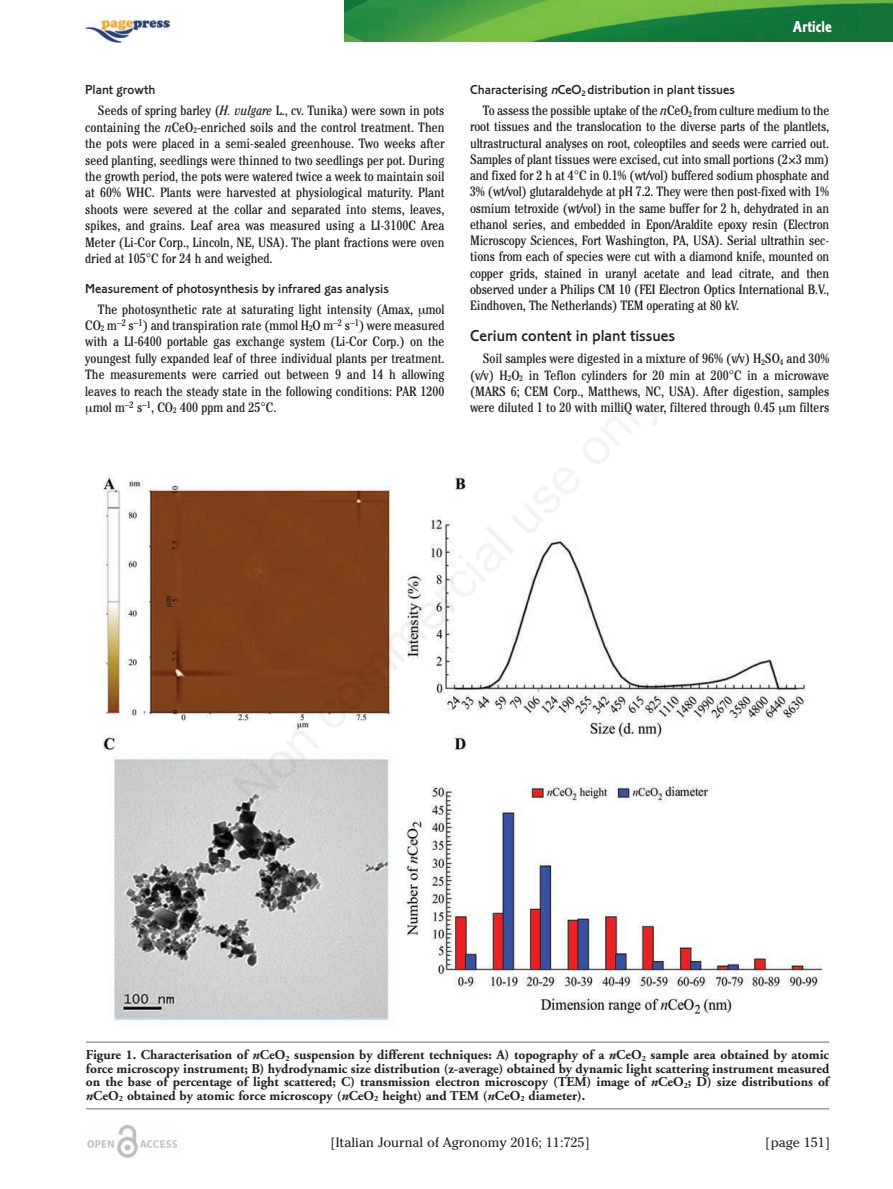
<style>
.page{position:relative;width:893px;height:1189px;background:#fff}
.page>*{position:absolute;margin:0;border:0;box-sizing:border-box;transform-origin:0 0}
.t1{font:16.5px "Corinthian Medium Plain";color:#231f20}
.t2{font:16.5px "Corinthian Bold Condensed Plain";color:#fff}
.t3{font:condensed 13.5px/16.2px "Cheltenham";color:#231f20;text-align:justify}
.t4{font:700 13.5px/13.5px "Adobe Garamond";color:#231f20;text-align:justify}
.t5{font:13.5px "Corinthian Medium Plain";color:#231f20}
.t6{font:13.5px "Cheltenham";color:#231f20}
.s1{font-style:italic}
</style>
<div class="page">
<img style="left:345px;top:0;width:548px;height:42px">
<img style="left:86px;top:19px;width:84px;height:24px">
<img style="left:87px;top:1125px;width:90px;height:33px">
<hr style="left:86px;top:1042px;width:743px;height:1px;background:#6c6d70">
<hr style="left:86px;top:1108px;width:743px;height:1px;background:#6c6d70">
<img style="left:102px;top:474px;width:721px;height:547px">
<p class="t5" style="left:85px;top:85px;width:72px">Plant growth</p>
<p class="t3" style="left:85px;top:104px;width:361px;text-indent:13px">Seeds of spring barley (<span class="s1">H. vulgare</span> L., cv. Tunika) were sown in pots containing the <span class="s1">n</span>CeO<sub>2</sub>-enriched soils and the control treatment. Then the pots were placed in a semi-sealed greenhouse. Two weeks after seed planting, seedlings were thinned to two seedlings per pot. During the growth period, the pots were watered twice a week to maintain soil at 60% WHC. Plants were harvested at physiological maturity. Plant shoots were severed at the collar and separated into stems, leaves, spikes, and grains. Leaf area was measured using a LI-3100C Area Meter (Li-Cor Corp., Lincoln, NE, USA). The plant fractions were oven dried at 105°C for 24 h and weighed.</p>
<p class="t5" style="left:85px;top:284px;width:305px">Measurement of photosynthesis by infrared gas analysis</p>
<p class="t3" style="left:98px;top:302px;width:348px">The photosynthetic rate at saturating light intensity (Amax, mol</p>
<p class="t3" style="left:85px;top:318px;width:361px">CO<sub>2</sub> m<sup>–2</sup> s<sup>–1</sup>) and transpiration rate (mmol H<sub>2</sub>O m<sup>–2</sup> s<sup>–1</sup>) were measured</p>
<p class="t3" style="left:85px;top:335px;width:361px">with a LI-6400 portable gas exchange system (Li-Cor Corp.) on the</p>
<p class="t3" style="left:85px;top:351px;width:361px">youngest fully expanded leaf of three individual plants per treatment.</p>
<p class="t3" style="left:85px;top:368px;width:361px">The measurements were carried out between 9 and 14 h allowing</p>
<p class="t3" style="left:85px;top:384px;width:361px">leaves to reach the steady state in the following conditions: PAR 1200</p>
<p class="t3" style="left:93px;top:401px;width:185px">mol m<sup>–2</sup> s<sup>–1</sup>, CO<sub>2</sub> 400 ppm and 25°C.</p>
<p class="t2" style="left:793px;top:21px;width:40px">Article</p>
<p class="t5" style="left:470px;top:85px;width:266px">Characterising <span class="s1">n</span>CeO<sub>2</sub> distribution in plant tissues</p>
<p class="t3" style="left:470px;top:104px;width:361px;text-indent:13px">To assess the possible uptake of the <span class="s1">n</span>CeO<sub>2</sub> from culture medium to the root tissues and the translocation to the diverse parts of the plantlets, ultrastructural analyses on root, coleoptiles and seeds were carried out.<br>Samples of plant tissues were excised, cut into small portions (2×3 mm) and fixed for 2 h at 4°C in 0.1% (wt/vol) buffered sodium phosphate and 3% (wt/vol) glutaraldehyde at pH 7.2. They were then post-fixed with 1% osmium tetroxide (wt/vol) in the same buffer for 2 h, dehydrated in an ethanol series, and embedded in Epon/Araldite epoxy resin (Electron Microscopy Sciences, Fort Washington, PA, USA). Serial ultrathin sec&shy;tions from each of species were cut with a diamond knife, mounted on copper grids, stained in uranyl acetate and lead citrate, and then observed under a Philips CM 10 (FEI Electron Optics International B.V., Eindhoven, The Netherlands) TEM operating at 80 kV.</p>
<p class="t1" style="left:470px;top:330px;width:207px">Cerium content in plant tissues</p>
<p class="t3" style="left:470px;top:352px;width:361px;text-indent:13px">Soil samples were digested in a mixture of 96% (v/v) H<sub>2</sub>SO<sub>4</sub> and 30% (v/v) H<sub>2</sub>O<sub>2</sub> in Teflon cylinders for 20 min at 200°C in a microwave (MARS 6; CEM Corp., Matthews, NC, USA). After digestion, samples were diluted 1 to 20 with milliQ water, filtered through 0.45 m filters</p>
<p class="t4" style="left:86px;top:1050px;width:745px">Figure 1. Characterisation of <span class="s1">n</span>CeO<sub>2</sub> suspension by different techniques: A) topography of a <span class="s1">n</span>CeO<sub>2</sub> sample area obtained by atomic force microscopy instrument; B) hydrodynamic size distribution (z-average) obtained by dynamic light scattering instrument measured on the base of percentage of light scattered; C) transmission electron microscopy (TEM) image of <span class="s1">n</span>CeO<sub>2</sub>; D) size distributions of <span class="s1">n</span>CeO<sub>2</sub> obtained by atomic force microscopy (<span class="s1">n</span>CeO<sub>2</sub> height) and TEM (<span class="s1">n</span>CeO<sub>2</sub> diameter).</p>
<p class="t6" style="left:330px;top:1135px;width:261px">[Italian Journal of Agronomy 2016; 11:725]</p>
<p class="t6" style="left:765px;top:1135px;width:66px">[page 151]</p>
</div>
